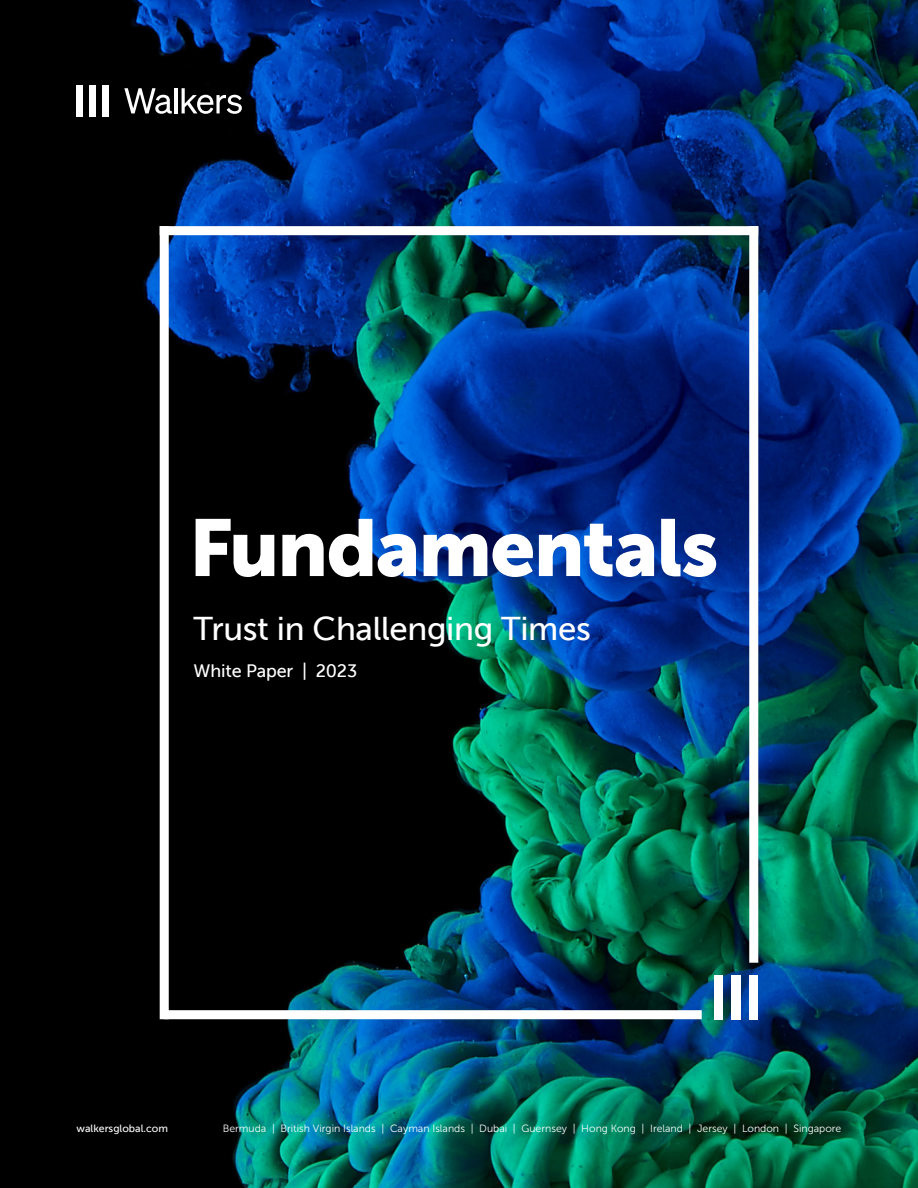
<style>
.page{position:relative;width:918px;height:1188px;background:#fff}
.page>*{position:absolute;margin:0;border:0;box-sizing:border-box;transform-origin:0 0}
.t1{font:33px "Museo Sans 500";letter-spacing:-.01em;color:#fff}
.t2{font:18px "Museo Sans 500";letter-spacing:-.01em;color:#fff}
.t3{font:10.5px "Museo Sans 300";color:#fff}
.t4{font:10.5px "Museo Sans 500";color:#fff}
</style>
<div class="page">
<img style="left:0;top:0;width:918px;height:1188px">
<div style="left:160px;top:226px;width:598px;height:9px;background:#fff"></div>
<div style="left:164px;top:1010px;width:538px;height:9px;background:#fff"></div>
<div style="left:749px;top:226px;width:9px;height:737px;background:#fff"></div>
<div style="left:160px;top:226px;width:9px;height:793px;background:#fff"></div>
<div style="left:714px;top:975px;width:9px;height:44px;background:#fff"></div>
<div style="left:732px;top:975px;width:9px;height:44px;background:#fff"></div>
<div style="left:749px;top:975px;width:9px;height:44px;background:#fff"></div>
<div style="left:77px;top:85px;width:6px;height:32px;background:#fff"></div>
<div style="left:89px;top:85px;width:7px;height:32px;background:#fff"></div>
<div style="left:102px;top:85px;width:6px;height:32px;background:#fff"></div>
<svg style="left:124px;top:88px;width:48px;height:26px"></svg>
<hr style="left:174px;top:88px;width:4px;height:25px;background:#fff">
<svg style="left:182px;top:88px;width:60px;height:26px"></svg>
<svg style="left:196px;top:519px;width:520px;height:58px"></svg>
<h1 class="t1" style="left:194px;top:610px;width:399px">Trust in Challenging Times</h1>
<h2 class="t2" style="left:194px;top:661px;width:165px">White Paper | 2023</h2>
<p class="t4" style="left:77px;top:1123px;width:93px">walkersglobal.com</p>
<p class="t3" style="left:223px;top:1123px;width:620px">Bermuda | British Virgin Islands | Cayman Islands | Dubai | Guernsey | Hong Kong | Ireland | Jersey | London | Singapore</p>
</div>
